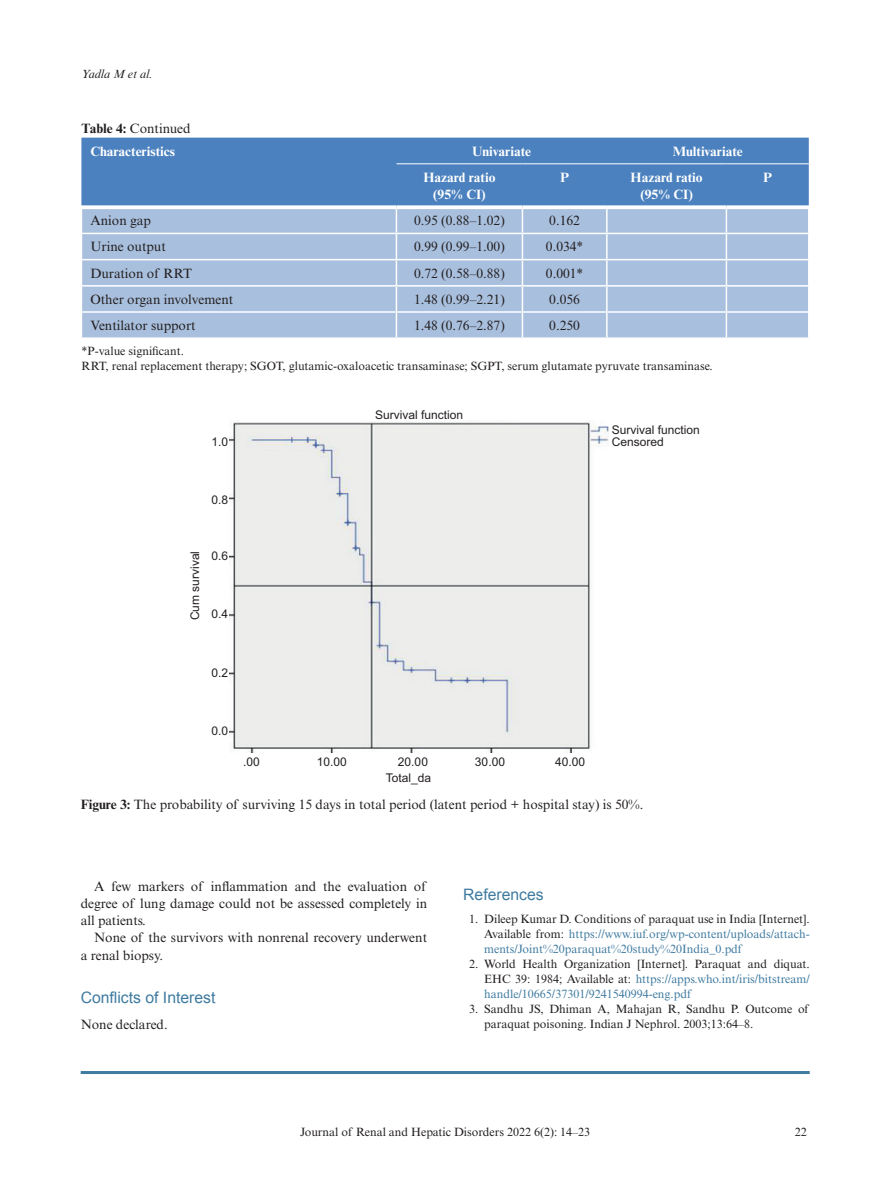
<style>
.page{position:relative;width:893px;height:1191px;background:#fff}
.page>*{position:absolute;margin:0;border:0;box-sizing:border-box;transform-origin:0 0}
.t1{font:15.75px "Arial";color:#3f7ba0}
.TB{font:13.5px "Times New Roman MT Std";color:#231f20}
.TXI{font:13.5px/17.2px "Times New Roman MT Std";color:#231f20;text-align:justify}
.FGC{font:13.5px "Times New Roman MT Std";color:#231f20}
.TCH{font:700 13.5px/17.2px "Times New Roman MT Std";color:#fff;text-align:center}
.TT{font:13.5px "Times New Roman MT Std";color:#231f20}
.TX{font:13.5px "Times New Roman MT Std";color:#231f20}
.TFN{font:12px/15px "Times New Roman MT Std";color:#231f20;text-align:justify}
.t2{font:12px/15px "Times New Roman MT Std";color:#3f7ba0;text-align:justify}
.t3{font:12px "Arial";color:#231f20}
.t4{font:italic 12px "Times New Roman MT Std";color:#231f20}
.s1{font-weight:700}
.s2{color:#231f20}
.s3{color:#3f7ba0}
</style>
<div class="page">
<hr style="left:81px;top:1071px;width:729px;height:3px;background:#3f7ba0">
<div style="left:81px;top:138px;width:728px;height:67px;background:#4b81be"></div>
<div style="left:82px;top:209px;width:726px;height:128px;background:#a8bfdd"></div>
<hr style="left:606px;top:209px;width:2px;height:24px;background:#fff">
<hr style="left:81px;top:233px;width:315px;height:1px;background:#fff">
<hr style="left:396px;top:233px;width:126px;height:1px;background:#fff">
<hr style="left:522px;top:233px;width:85px;height:1px;background:#fff">
<hr style="left:607px;top:233px;width:119px;height:1px;background:#fff">
<hr style="left:606px;top:234px;width:2px;height:25px;background:#fff">
<hr style="left:726px;top:233px;width:83px;height:1px;background:#fff">
<hr style="left:81px;top:259px;width:315px;height:1px;background:#fff">
<hr style="left:396px;top:259px;width:126px;height:1px;background:#fff">
<hr style="left:522px;top:259px;width:85px;height:1px;background:#fff">
<hr style="left:607px;top:259px;width:119px;height:1px;background:#fff">
<hr style="left:606px;top:260px;width:2px;height:25px;background:#fff">
<hr style="left:726px;top:259px;width:83px;height:1px;background:#fff">
<hr style="left:81px;top:285px;width:315px;height:1px;background:#fff">
<hr style="left:396px;top:285px;width:126px;height:1px;background:#fff">
<hr style="left:522px;top:285px;width:85px;height:1px;background:#fff">
<hr style="left:607px;top:285px;width:119px;height:1px;background:#fff">
<hr style="left:606px;top:286px;width:2px;height:25px;background:#fff">
<hr style="left:726px;top:285px;width:83px;height:1px;background:#fff">
<hr style="left:81px;top:311px;width:315px;height:2px;background:#fff">
<hr style="left:396px;top:311px;width:126px;height:2px;background:#fff">
<svg style="left:396px;top:209px;width:1px;height:128px"></svg>
<hr style="left:522px;top:311px;width:85px;height:2px;background:#fff">
<svg style="left:522px;top:209px;width:1px;height:128px"></svg>
<hr style="left:607px;top:311px;width:119px;height:2px;background:#fff">
<hr style="left:606px;top:313px;width:2px;height:24px;background:#fff">
<hr style="left:726px;top:311px;width:83px;height:2px;background:#fff">
<svg style="left:726px;top:209px;width:1px;height:128px"></svg>
<svg style="left:81px;top:205px;width:315px;height:1px"></svg>
<svg style="left:396px;top:205px;width:126px;height:4px"></svg>
<svg style="left:522px;top:205px;width:85px;height:4px"></svg>
<svg style="left:607px;top:205px;width:119px;height:1px"></svg>
<svg style="left:726px;top:205px;width:83px;height:4px"></svg>
<hr style="left:396px;top:163px;width:126px;height:1px;background:#fff">
<hr style="left:522px;top:163px;width:85px;height:1px;background:#fff">
<hr style="left:607px;top:163px;width:119px;height:1px;background:#fff">
<hr style="left:726px;top:163px;width:83px;height:1px;background:#fff">
<img style="left:230px;top:422px;width:378px;height:331px">
<p class="t4" style="left:81px;top:67px;width:73px">Yadla M et al.</p>
<p class="TT" style="left:81px;top:121px;width:111px"><span class="s1">Table 4:</span> Continued</p>
<p class="TCH" style="left:90px;top:142px;width:86px">Characteristics</p>
<p class="TCH" style="left:472px;top:142px;width:61px">Univariate</p>
<p class="TCH" style="left:673px;top:142px;width:72px">Multivariate</p>
<p class="TCH" style="left:423px;top:168px;width:74px">Hazard ratio (95% CI)</p>
<p class="TCH" style="left:560px;top:168px;width:11px">P</p>
<p class="TCH" style="left:631px;top:168px;width:74px">Hazard ratio (95% CI)</p>
<p class="TCH" style="left:763px;top:168px;width:11px">P</p>
<p class="TB" style="left:90px;top:213px;width:62px">Anion gap</p>
<p class="TB" style="left:414px;top:213px;width:92px">0.95 (0.88–1.02)</p>
<p class="TB" style="left:549px;top:213px;width:32px">0.162</p>
<p class="TB" style="left:90px;top:239px;width:77px">Urine output</p>
<p class="TB" style="left:414px;top:239px;width:92px">0.99 (0.99–1.00)</p>
<p class="TB" style="left:546px;top:239px;width:39px">0.034*</p>
<p class="TB" style="left:90px;top:265px;width:103px">Duration of RRT</p>
<p class="TB" style="left:414px;top:265px;width:92px">0.72 (0.58–0.88)</p>
<p class="TB" style="left:546px;top:265px;width:39px">0.001*</p>
<p class="TB" style="left:90px;top:291px;width:144px">Other organ involvement</p>
<p class="TB" style="left:414px;top:291px;width:92px">1.48 (0.99–2.21)</p>
<p class="TB" style="left:549px;top:291px;width:32px">0.056</p>
<p class="TB" style="left:90px;top:317px;width:107px">Ventilator support</p>
<p class="TB" style="left:414px;top:317px;width:92px">1.48 (0.76–2.87)</p>
<p class="TB" style="left:549px;top:317px;width:32px">0.250</p>
<p class="TFN" style="left:81px;top:343px;width:104px">*P-value significant.</p>
<p class="TFN" style="left:81px;top:358px;width:633px">RRT, renal replacement therapy; SGOT, glutamic-oxaloacetic transaminase; SGPT, serum glutamate pyruvate transaminase.</p>
<p class="t3" style="left:375px;top:406px;width:90px">Survival function</p>
<p class="t3" style="left:612px;top:422px;width:90px">Survival function</p>
<p class="t3" style="left:211px;top:434px;width:18px">1.0</p>
<p class="t3" style="left:612px;top:434px;width:54px">Censored</p>
<p class="t3" style="left:211px;top:492px;width:18px">0.8</p>
<p class="t3" style="left:187px;top:620px;width:71px;rotate:-90deg">Cum survival</p>
<p class="t3" style="left:211px;top:548px;width:18px">0.6</p>
<p class="t3" style="left:211px;top:605px;width:18px">0.4</p>
<p class="t3" style="left:211px;top:664px;width:18px">0.2</p>
<p class="t3" style="left:211px;top:723px;width:18px">0.0</p>
<p class="t3" style="left:243px;top:753px;width:18px">.00</p>
<p class="t3" style="left:317px;top:753px;width:32px">10.00</p>
<p class="t3" style="left:398px;top:753px;width:32px">20.00</p>
<p class="t3" style="left:475px;top:753px;width:32px">30.00</p>
<p class="t3" style="left:555px;top:753px;width:32px">40.00</p>
<p class="t3" style="left:386px;top:770px;width:47px">Total_da</p>
<p class="FGC" style="left:81px;top:797px;width:564px"><span class="s1">Figure 3:</span> The probability of surviving 15 days in total period (latent period + hospital stay) is 50%.</p>
<p class="TXI" style="left:81px;top:877px;width:348px;text-indent:14px">A few markers of inflammation and the evaluation of degree of lung damage could not be assessed completely in all patients.</p>
<p class="TXI" style="left:81px;top:929px;width:348px;text-indent:14px">None of the survivors with nonrenal recovery underwent a renal biopsy.</p>
<h1 class="t1" style="left:81px;top:987px;width:136px">Conflicts of Interest</h1>
<p class="TX" style="left:81px;top:1016px;width:89px">None declared.</p>
<h1 class="t1" style="left:463px;top:884px;width:82px">References</h1>
<p class="t2" style="left:484px;top:912px;width:327px;text-indent:-15px"><span class="s2">1. Dileep Kumar D. Conditions of paraquat use in India [Internet].<br>Available from:</span> https://www.iuf.org/wp-content/uploads/attach&shy;ments/Joint%20paraquat%20study%20India_0.pdf</p>
<p class="TFN" style="left:484px;top:957px;width:327px;text-indent:-15px">2. World Health Organization [Internet]. Paraquat and diquat.<br>EHC 39: 1984; Available at: <span class="s3">https://apps.who.int/iris/bitstream/ handle/10665/37301/9241540994-eng.pdf</span></p>
<p class="TFN" style="left:484px;top:1002px;width:326px;text-indent:-15px">3. Sandhu JS, Dhiman A, Mahajan R, Sandhu P. Outcome of paraquat poisoning. Indian J Nephrol. 2003;13:64–8.</p>
<p class="TFN" style="left:300px;top:1124px;width:292px">Journal of Renal and Hepatic Disorders 2022 6(2): 14–23</p>
<p class="TFN" style="left:795px;top:1124px;width:13px">22</p>
</div>
